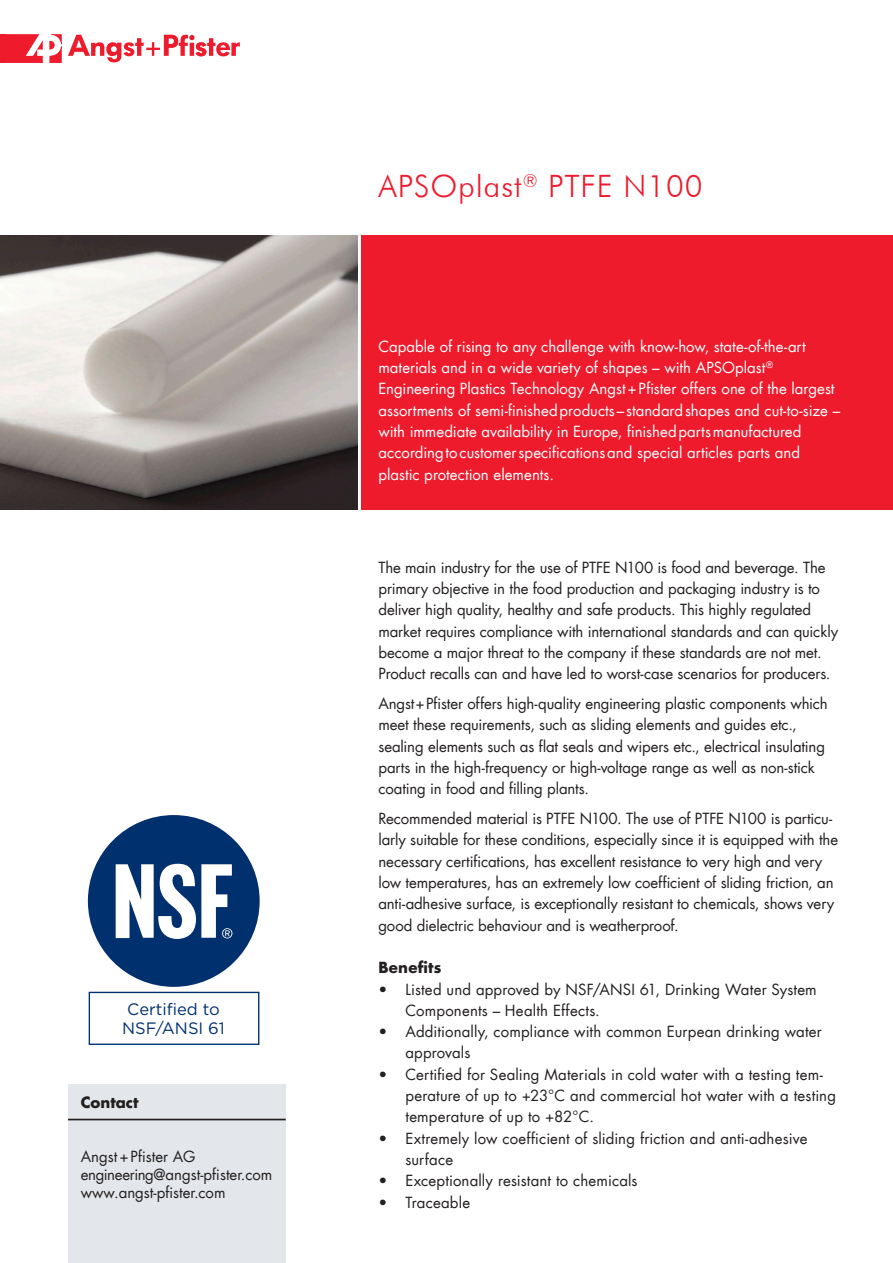
<style>
.page{position:relative;width:893px;height:1263px;background:#fff}
.page>*{position:absolute;margin:0;border:0;box-sizing:border-box;transform-origin:0 0}
.Futura_Com_Book{font:300 30.75px "Futura BT";letter-spacing:.03em;color:#ee1b2d}
.t1{font:16.5px/19.8px "Gotham";color:#00306d}
._01_Ansprechpartner{font:15px/21.3px "Futura Com";letter-spacing:-.005em;color:#231f20}
.t2{font:15px/21.3px "Futura Com";color:#fff}
._01_Ansprechpartner-2{font:700 15px "Futura Com";color:#231f20}
._01_Ansprechpartner-3{font:15px "Futura Com";letter-spacing:.015em;color:#231f20}
</style>
<div class="page">
<div style="left:361px;top:235px;width:532px;height:274px;background:#ee1b2d"></div>
<svg style="left:68px;top:35px;width:172px;height:28px"></svg>
<svg style="left:5px;top:35px;width:56px;height:28px"></svg>
<div style="left:68px;top:1084px;width:218px;height:179px;background:#e3e7eb"></div>
<hr style="left:68px;top:1119px;width:218px;height:1px;background:#231f20">
<div style="left:0;top:35px;width:5px;height:28px;background:#ee1b2d"></div>
<img style="left:0;top:235px;width:357px;height:274px">
<div style="left:88px;top:815px;width:172px;height:172px;background:#00306d;border-radius:50%"></div>
<svg style="left:116px;top:864px;width:116px;height:75px"></svg>
<div style="left:89px;top:992px;width:170px;height:53px;border:1px solid #00306d"></div>
<p class="t1" style="left:122px;top:999px;width:104px">Certified to<br>NSF/ANSI 61</p>
<p class="_01_Ansprechpartner-2" style="left:81px;top:1091px;width:59px">Contact</p>
<p class="_01_Ansprechpartner" style="left:81px;top:1146px;width:116px">Angst+Pfister AG</p>
<p class="_01_Ansprechpartner" style="left:81px;top:1164px;width:193px">engineering@angst-pfister.com</p>
<p class="_01_Ansprechpartner" style="left:81px;top:1182px;width:146px">www.angst-pfister.com</p>
<p class="Futura_Com_Book" style="left:378px;top:167px;width:325px">APSOplast<sup>®</sup> PTFE N100</p>
<p class="t2" style="left:378px;top:335px;width:429px">Capable of rising to any challenge with know-how, state-of-the-art</p>
<p class="t2" style="left:378px;top:357px;width:396px">materials and in a wide variety of shapes – with APSOplast<sup>®</sup></p>
<p class="t2" style="left:378px;top:378px;width:463px">Engineering Plastics Technology Angst+Pfister offers one of the largest assortments of semi-finishedproducts –standardshapes and cut-to-size – with immediate availability in Europe, finishedpartsmanufactured</p>
<p class="t2" style="left:378px;top:442px;width:423px">accordingtocustomerspecificationsand special articles parts and</p>
<p class="t2" style="left:378px;top:463px;width:177px">plastic protection elements.</p>
<p class="_01_Ansprechpartner" style="left:378px;top:556px;width:461px">The main industry for the use of PTFE N100 is food and beverage. The primary objective in the food production and packaging industry is to deliver high quality, healthy and safe products. This highly regulated market requires compliance with international standards and can quickly become a major threat to the company if these standards are not met.<br>Product recalls can and have led to worst-case scenarios for producers.</p>
<p class="_01_Ansprechpartner" style="left:378px;top:693px;width:451px">Angst + Pfister offers high-quality engineering plastic components which meet these requirements, such as sliding elements and guides etc., sealing elements such as flat seals and wipers etc., electrical insulating parts in the high-frequency or high-voltage range as well as non-stick coating in food and filling plants.</p>
<p class="_01_Ansprechpartner" style="left:378px;top:808px;width:461px">Recommended material is PTFE N100. The use of PTFE N100 is particu&shy;larly suitable for these conditions, especially since it is equipped with the necessary certifications, has excellent resistance to very high and very low temperatures, has an extremely low coefficient of sliding friction, an anti-adhesive surface, is exceptionally resistant to chemicals, shows very good dielectric behaviour and is weatherproof.</p>
<p class="_01_Ansprechpartner-2" style="left:378px;top:956px;width:65px">Benefits</p>
<p class="_01_Ansprechpartner" style="left:405px;top:978px;width:413px;text-indent:-27px">• Listed und approved by NSF/ANSI 61, Drinking Water System<br>Components – Health Effects.</p>
<p class="_01_Ansprechpartner" style="left:405px;top:1021px;width:418px;text-indent:-27px">• Additionally, compliance with common Eurpean drinking water approvals</p>
<p class="_01_Ansprechpartner" style="left:405px;top:1063px;width:432px;text-indent:-27px">• Certified for Sealing Materials in cold water with a testing tem&shy;perature of up to +23°C and commercial hot water with a testing temperature of up to +82°C.</p>
<p class="_01_Ansprechpartner" style="left:405px;top:1127px;width:403px;text-indent:-27px">• Extremely low coefficient of sliding friction and anti-adhesive surface</p>
<p class="_01_Ansprechpartner" style="left:378px;top:1170px;width:261px">• Exceptionally resistant to chemicals</p>
<p class="_01_Ansprechpartner-3" style="left:378px;top:1192px;width:93px">• Traceable</p>
</div>
